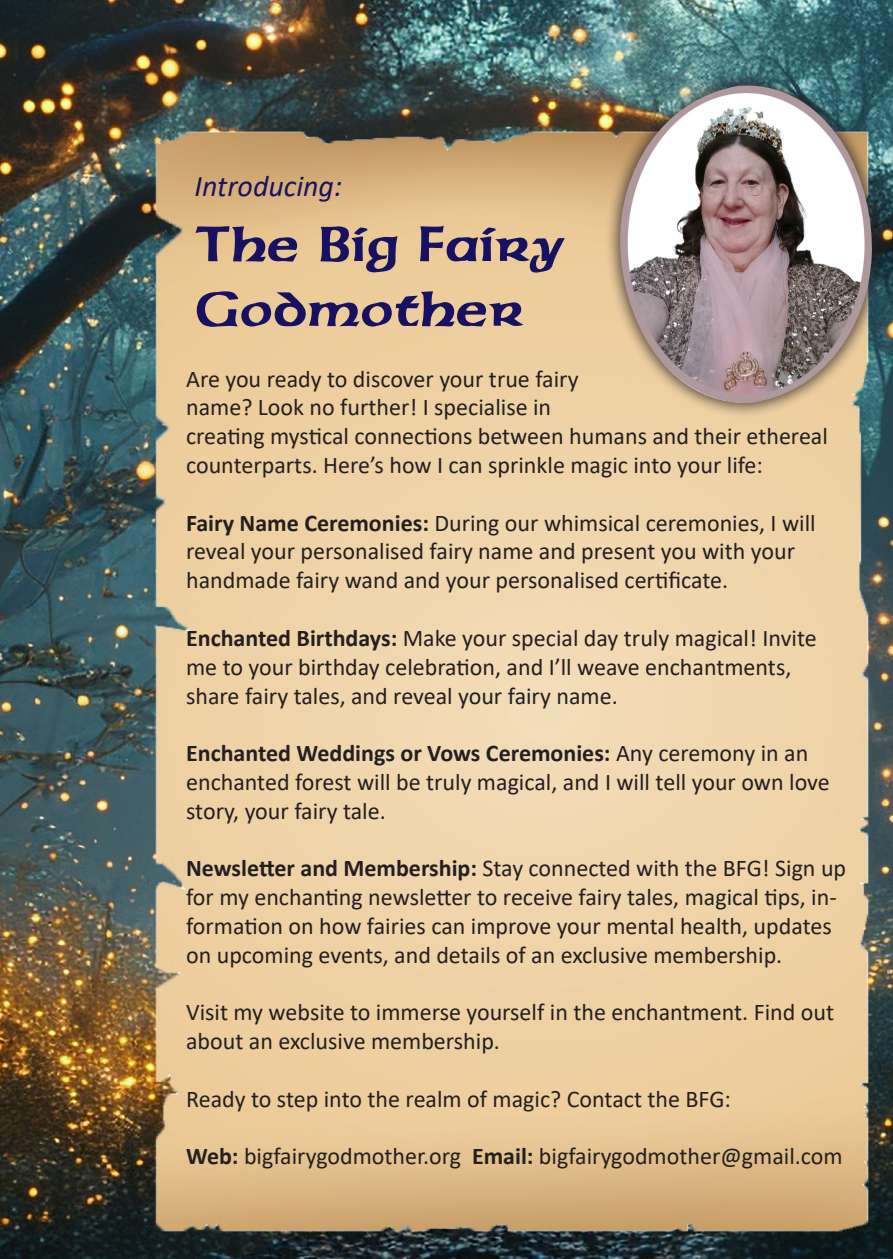
<style>
.page{position:relative;width:893px;height:1259px;background:#fff}
.page>*{position:absolute;margin:0;border:0;box-sizing:border-box;transform-origin:0 0}
.t1{font:54px "Sherwood";color:#181162}
.t2{font:italic 30px "Calibri";color:#181162}
.t3{font:24px/28.8px "Calibri";color:#231f20}
.s1{font-weight:700}
</style>
<div class="page">
<img style="left:0;top:0;width:893px;height:1259px">
<img style="left:137px;top:119px;width:741px;height:1137px">
<div style="left:604px;top:70px;width:283px;height:349px;background:#231f20;opacity:.75"></div>
<img style="left:618px;top:86px;width:257px;height:317px">
<p class="t2" style="left:195px;top:165px;width:149px">Introducing:</p>
<p class="t1" style="left:195px;top:214px;width:372px">The Big Fairy</p>
<p class="t1" style="left:195px;top:279px;width:331px">Godmother</p>
<p class="t3" style="left:186px;top:364px;width:643px">Are you ready to discover your true fairy<br>name? Look no further! I specialise in<br>creating mystical connections between humans and their ethereal counterparts. Here’s how I can sprinkle magic into your life:</p>
<p class="t3" style="left:186px;top:508px;width:631px"><span class="s1">Fairy Name Ceremonies:</span> During our whimsical ceremonies, I will reveal your personalised fairy name and present you with your handmade fairy wand and your personalised certificate.</p>
<p class="t3" style="left:186px;top:623px;width:632px"><span class="s1">Enchanted Birthdays:</span> Make your special day truly magical! Invite me to your birthday celebration, and I’ll weave enchantments, share fairy tales, and reveal your fairy name.</p>
<p class="t3" style="left:186px;top:738px;width:645px"><span class="s1">Enchanted Weddings or Vows Ceremonies:</span> Any ceremony in an enchanted forest will be truly magical, and I will tell your own love story, your fairy tale.</p>
<p class="t3" style="left:186px;top:853px;width:662px"><span class="s1">Newsletter and Membership:</span> Stay connected with the BFG! Sign up for my enchanting newsletter to receive fairy tales, magical tips, in&shy;formation on how fairies can improve your mental health, updates on upcoming events, and details of an exclusive membership.</p>
<p class="t3" style="left:186px;top:997px;width:649px">Visit my website to immerse yourself in the enchantment. Find out about an exclusive membership.</p>
<p class="t3" style="left:186px;top:1084px;width:546px">Ready to step into the realm of magic? Contact the BFG:</p>
<p class="t3" style="left:186px;top:1141px;width:658px"><span class="s1">Web:</span> bigfairygodmother.org <span class="s1">Email:</span> bigfairygodmother@gmail.com</p>
</div>
